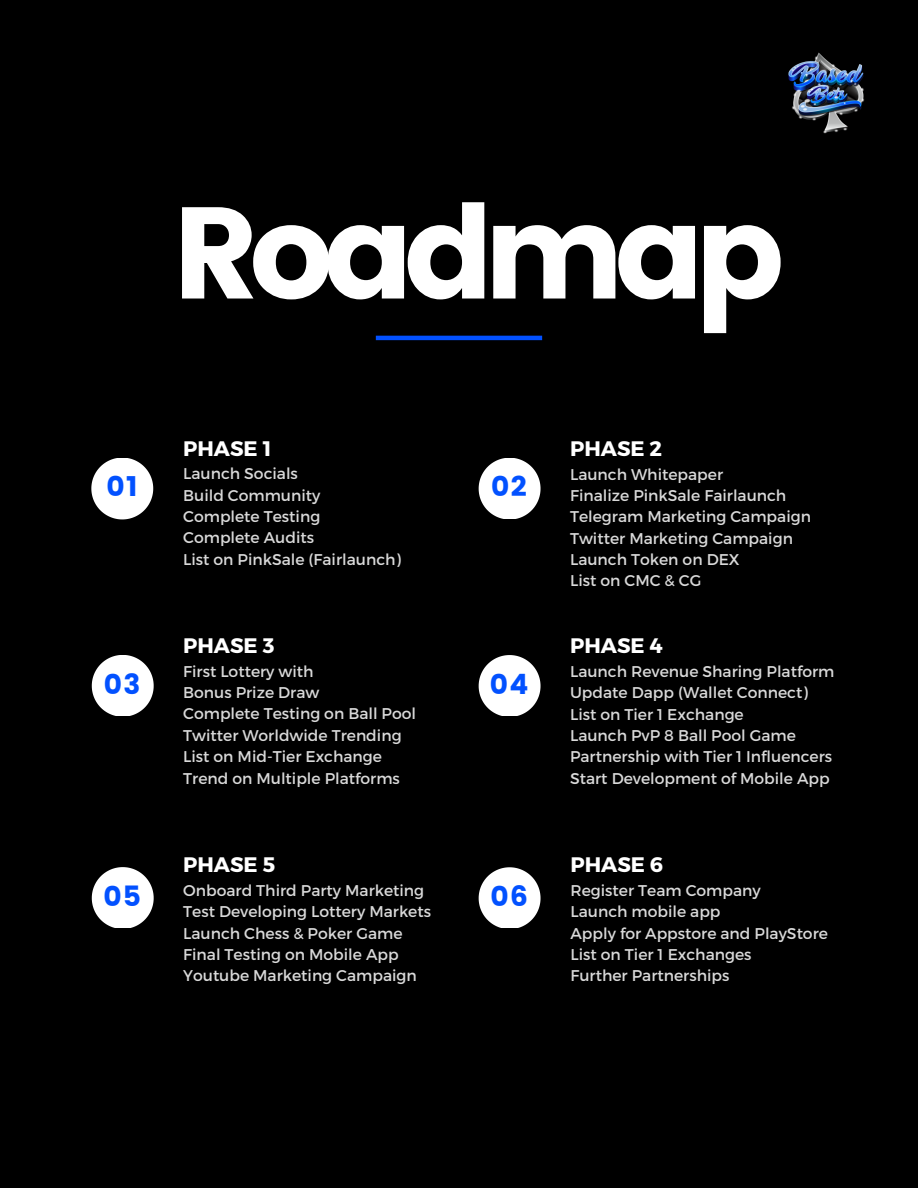
<style>
.page{position:relative;width:918px;height:1188px;background:#000}
.page>*{position:absolute;margin:0;border:0;box-sizing:border-box;transform-origin:0 0}
.t1{font:130.05px "Poppins";letter-spacing:-.08em;color:#fff}
.t2{font:28.05px "Poppins";letter-spacing:.05em;color:#0251ff}
.t3{font:700 21px "Montserrat";color:#fff}
.t4{font:15.6px/21.3px "Montserrat";color:#d9d9d9}
</style>
<div class="page">
<hr style="left:376px;top:336px;width:166px;height:4px;background:#0251ff">
<svg style="left:92px;top:458px;width:61px;height:61px"></svg>
<svg style="left:479px;top:458px;width:62px;height:60px"></svg>
<svg style="left:92px;top:656px;width:62px;height:59px"></svg>
<svg style="left:479px;top:656px;width:62px;height:59px"></svg>
<svg style="left:92px;top:868px;width:62px;height:59px"></svg>
<svg style="left:479px;top:868px;width:62px;height:60px"></svg>
<img style="left:788px;top:52px;width:77px;height:82px">
<h1 class="t1" style="left:172px;top:178px;width:614px">Roadmap</h1>
<h2 class="t2" style="left:107px;top:470px;width:33px">01</h2>
<h2 class="t2" style="left:104px;top:668px;width:38px">03</h2>
<h2 class="t2" style="left:103px;top:880px;width:39px">05</h2>
<h3 class="t3" style="left:183px;top:435px;width:90px">PHASE 1</h3>
<p class="t4" style="left:183px;top:462px;width:219px">Launch Socials<br>Build Community<br>Complete Testing<br>Complete Audits<br>List on PinkSale (Fairlaunch)</p>
<h2 class="t2" style="left:491px;top:470px;width:37px">02</h2>
<h3 class="t3" style="left:183px;top:632px;width:93px">PHASE 3</h3>
<p class="t4" style="left:183px;top:660px;width:234px">First Lottery with<br>Bonus Prize Draw<br>Complete Testing on Ball Pool<br>Twitter Worldwide Trending<br>List on Mid-Tier Exchange<br>Trend on Multiple Platforms</p>
<h2 class="t2" style="left:490px;top:668px;width:40px">04</h2>
<h3 class="t3" style="left:183px;top:851px;width:93px">PHASE 5</h3>
<p class="t4" style="left:183px;top:879px;width:249px">Onboard Third Party Marketing<br>Test Developing Lottery Markets<br>Launch Chess &amp; Poker Game<br>Final Testing on Mobile App<br>Youtube Marketing Campaign</p>
<h2 class="t2" style="left:490px;top:880px;width:39px">06</h2>
<h3 class="t3" style="left:570px;top:435px;width:94px">PHASE 2</h3>
<p class="t4" style="left:570px;top:463px;width:242px">Launch Whitepaper<br>Finalize PinkSale Fairlaunch<br>Telegram Marketing Campaign<br>Twitter Marketing Campaign<br>Launch Token on DEX<br>List on CMC &amp; CG</p>
<h3 class="t3" style="left:570px;top:632px;width:94px">PHASE 4</h3>
<p class="t4" style="left:570px;top:660px;width:266px">Launch Revenue Sharing Platform<br>Update Dapp (Wallet Connect)<br>List on Tier 1 Exchange<br>Launch PvP 8 Ball Pool Game<br>Partnership with Tier 1 Influencers<br>Start Development of Mobile App</p>
<h3 class="t3" style="left:571px;top:851px;width:94px">PHASE 6</h3>
<p class="t4" style="left:571px;top:879px;width:259px">Register Team Company<br>Launch mobile app<br>Apply for Appstore and PlayStore<br>List on Tier 1 Exchanges<br>Further Partnerships</p>
</div>
